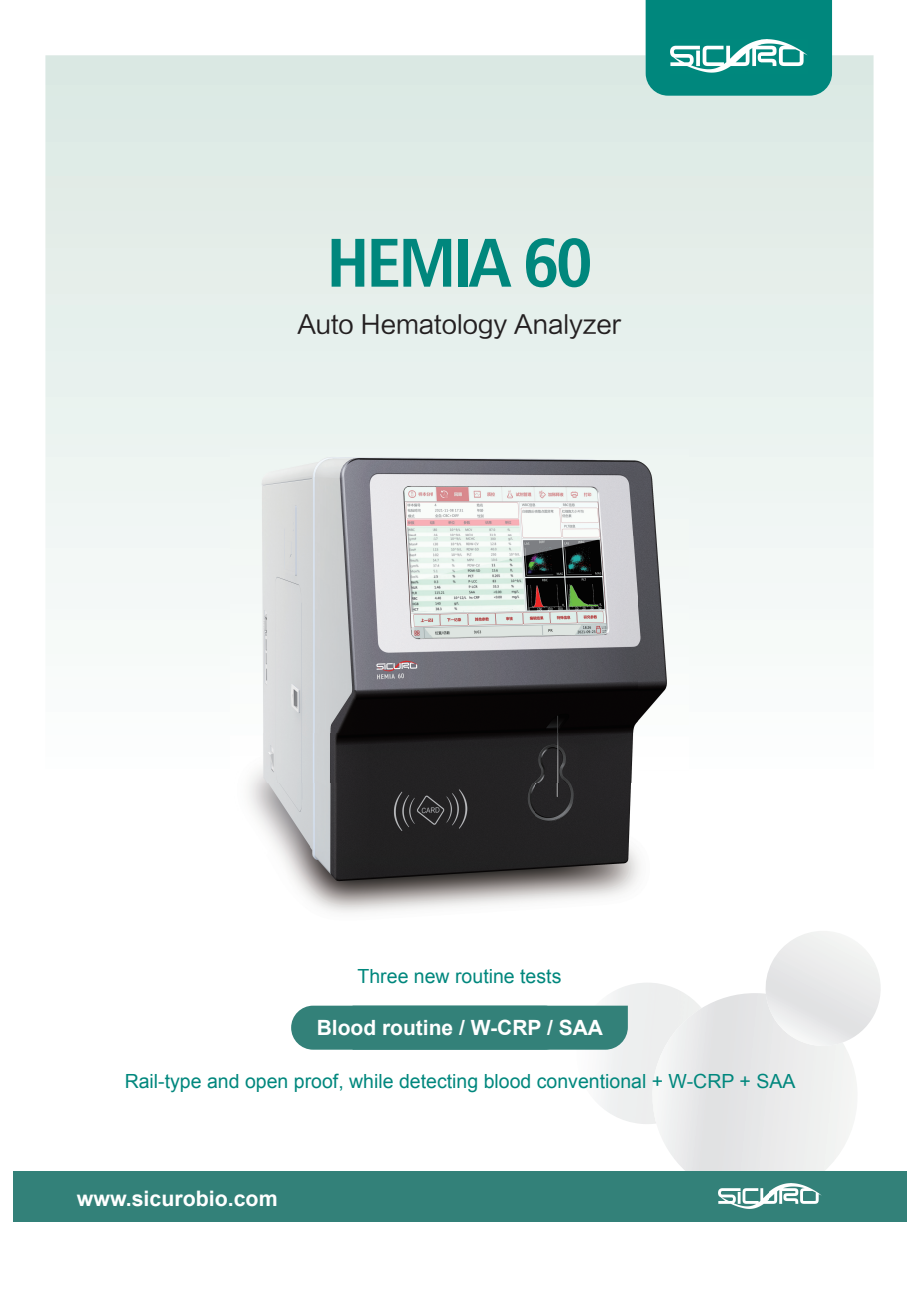
<style>
.page{position:relative;width:919px;height:1289px;background:#fff}
.page>*{position:absolute;margin:0;border:0;box-sizing:border-box;transform-origin:0 0}
.t1{font:68.85px "Humanist 777 BT Bold Condensed B";letter-spacing:-.05em;color:#00877d;scale:1.05 1}
.t2{font:25.2px "FZLTHK GBK1 0";color:#231f20}
.t3{font:700 21.3px "Arial";color:#fff}
.t4{font:700 21px "Arial";color:#fff}
.t5{font:19.5px "Arial";color:#00877d}
</style>
<div class="page">
<svg style="left:45px;top:55px;width:828px;height:554px;background:#e5efeb"></svg>
<img style="left:573px;top:983px;width:78px;height:141px">
<svg style="left:651px;top:931px;width:230px;height:240px"></svg>
<img style="left:765px;top:993px;width:77px;height:52px">
<img style="left:231px;top:439px;width:457px;height:474px">
<div style="left:13px;top:1171px;width:893px;height:50px;background:#338179"></div>
<img style="left:718px;top:1183px;width:103px;height:26px">
<div style="left:291px;top:1005px;width:275px;height:44px;background:#338179;border-radius:22px"></div>
<svg style="left:352px;top:1005px;width:275px;height:44px"></svg>
<div style="left:645px;top:0;width:187px;height:96px;background:#00877d"></div>
<img style="left:670px;top:39px;width:137px;height:34px">
<h1 class="t1" style="left:326px;top:219px;width:255px">HEMIA 60</h1>
<p class="t2" style="left:297px;top:310px;width:325px">Auto Hematology Analyzer</p>
<p class="t5" style="left:357px;top:963px;width:205px">Three new routine tests</p>
<p class="t4" style="left:317px;top:1013px;width:288px">Blood routine / W-CRP / SAA</p>
<p class="t5" style="left:125px;top:1068px;width:672px">Rail-type and open proof, while detecting blood conventional + W-CRP + SAA</p>
<p class="t3" style="left:77px;top:1184px;width:202px">www.sicurobio.com</p>
</div>
